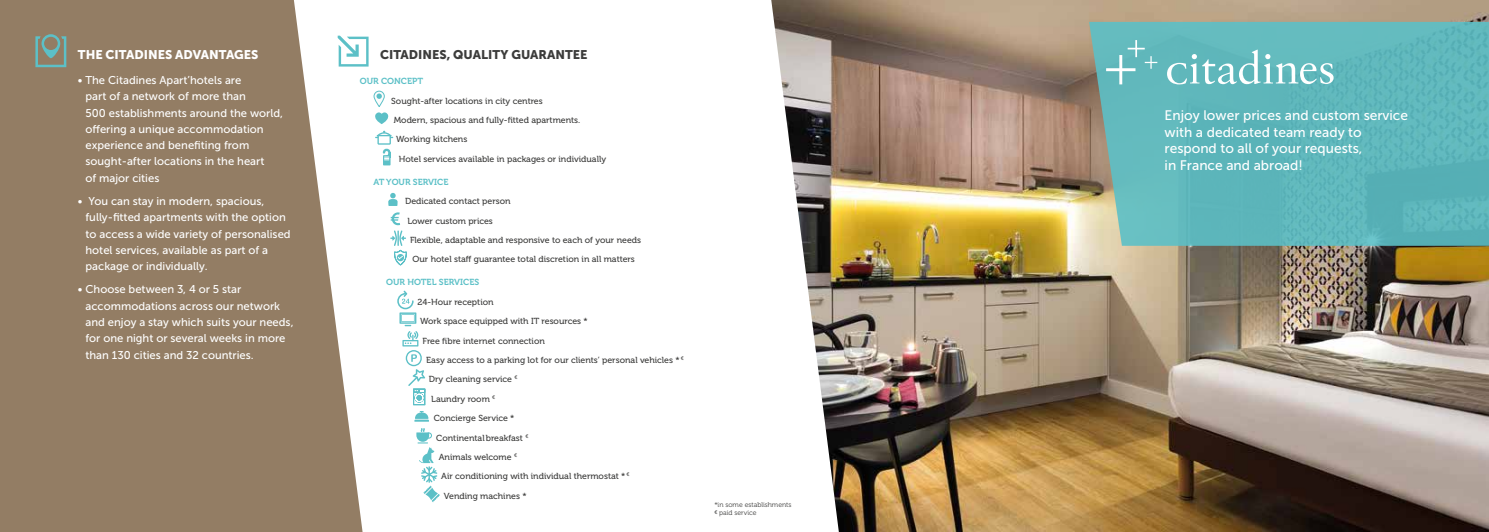
<style>
.page{position:relative;width:1489px;height:532px;background:#fff}
.page>*{position:absolute;margin:0;border:0;box-sizing:border-box;transform-origin:0 0}
.t1{font:13.75px/16.5px "Museo Sans 500";color:#fff}
.t2{font:12.5px "Museo Sans 900";color:#3c3c3b}
.t3{font:12.5px "Museo Sans 900";color:#fff}
.t4{font:11.25px/16.2px "Museo Sans 500";color:#fff}
.t5{font:8.75px "Museo 500";color:#3c3c3b}
.t6{font:8.75px "Museo 700";color:#5cc0c7}
.t7{font:6.88px/8.8px "Museo 300";color:#3c3c3b}
</style>
<div class="page">
<div style="left:0;top:0;width:364px;height:531px;background:#937d64"></div>
<img style="left:838px;top:0;width:650px;height:531px">
<svg style="left:294px;top:0;width:544px;height:531px"></svg>
<svg style="left:1089px;top:22px;width:399px;height:224px;background:#62b6b9"></svg>
<svg style="left:337px;top:36px;width:31px;height:31px"></svg>
<svg style="left:1106px;top:40px;width:51px;height:44px;background:#72c0c3"></svg>
<svg style="left:1166px;top:50px;width:167px;height:34px"></svg>
<svg style="left:35px;top:34px;width:31px;height:33px"></svg>
<svg style="left:374px;top:91px;width:10px;height:16px"></svg>
<div style="left:373px;top:91px;width:12px;height:16px;border:1px solid #5cc0c7;border-radius:5px"></div>
<svg style="left:376px;top:93px;width:6px;height:6px"></svg>
<svg style="left:375px;top:112px;width:13px;height:12px"></svg>
<svg style="left:383px;top:155px;width:7px;height:10px"></svg>
<svg style="left:375px;top:131px;width:18px;height:29px"></svg>
<svg style="left:388px;top:193px;width:9px;height:13px"></svg>
<svg style="left:390px;top:212px;width:18px;height:54px"></svg>
<svg style="left:397px;top:290px;width:29px;height:115px"></svg>
<svg style="left:414px;top:411px;width:15px;height:10px"></svg>
<svg style="left:416px;top:427px;width:24px;height:75px"></svg>
<h2 class="t3" style="left:78px;top:47px;width:182px">THE CITADINES ADVANTAGES</h2>
<p class="t4" style="left:85px;top:72px;width:199px;text-indent:-8px">• The Citadines Apart’hotels are<br>part of a network of more than<br>500 establishments around the world, offering a unique accommodation experience and benefiting from sought-after locations in the heart<br>of major cities</p>
<p class="t4" style="left:85px;top:193px;width:207px;text-indent:-8px">• You can stay in modern, spacious, fully-fitted apartments with the option to access a wide variety of personalised hotel services, available as part of a package or individually.</p>
<p class="t4" style="left:85px;top:281px;width:209px;text-indent:-8px">• Choose between 3, 4 or 5 star accommodations across our network and enjoy a stay which suits your needs, for one night or several weeks in more than 130 cities and 32 countries.</p>
<h2 class="t2" style="left:380px;top:47px;width:209px">CITADINES, QUALITY GUARANTEE</h2>
<p class="t6" style="left:360px;top:76px;width:65px">OUR CONCEPT</p>
<p class="t5" style="left:391px;top:96px;width:153px">Sought-after locations in city centres</p>
<p class="t5" style="left:394px;top:115px;width:188px">Modern, spacious and fully-fitted apartments.</p>
<p class="t5" style="left:396px;top:134px;width:73px">Working kitchens</p>
<p class="t5" style="left:399px;top:154px;width:209px">Hotel services available in packages or individually</p>
<p class="t6" style="left:373px;top:177px;width:76px">AT YOUR SERVICE</p>
<p class="t5" style="left:405px;top:196px;width:107px">Dedicated contact person</p>
<p class="t5" style="left:407px;top:216px;width:87px">Lower custom prices</p>
<p class="t5" style="left:410px;top:235px;width:232px">Flexible, adaptable and responsive to each of your needs</p>
<p class="t5" style="left:412px;top:254px;width:224px">Our hotel staff guarantee total discretion in all matters</p>
<p class="t6" style="left:386px;top:277px;width:95px">OUR HOTEL SERVICES</p>
<p class="t5" style="left:417px;top:297px;width:78px">24-Hour reception</p>
<p class="t5" style="left:420px;top:316px;width:169px">Work space equipped with IT resources *</p>
<p class="t5" style="left:422px;top:335px;width:124px">Free fibre internet connection</p>
<p class="t5" style="left:426px;top:355px;width:259px">Easy access to a parking lot for our clients’ personal vehicles * <sup>€</sup></p>
<p class="t5" style="left:429px;top:374px;width:90px">Dry cleaning service <sup>€</sup></p>
<p class="t5" style="left:431px;top:394px;width:65px">Laundry room <sup>€</sup></p>
<p class="t5" style="left:434px;top:413px;width:82px">Concierge Service *</p>
<p class="t5" style="left:436px;top:432px;width:94px">Continentalbreakfast <sup>€</sup></p>
<p class="t5" style="left:439px;top:452px;width:80px">Animals welcome <sup>€</sup></p>
<p class="t5" style="left:441px;top:471px;width:190px">Air conditioning with individual thermostat * <sup>€</sup></p>
<p class="t5" style="left:444px;top:490px;width:84px">Vending machines *</p>
<p class="t7" style="left:714px;top:499px;width:79px">*in some establishments <sup>€</sup> paid service</p>
<h1 class="t1" style="left:1164px;top:107px;width:245px">Enjoy lower prices and custom service with a dedicated team ready to respond to all of your requests,<br>in France and abroad!</h1>
</div>
